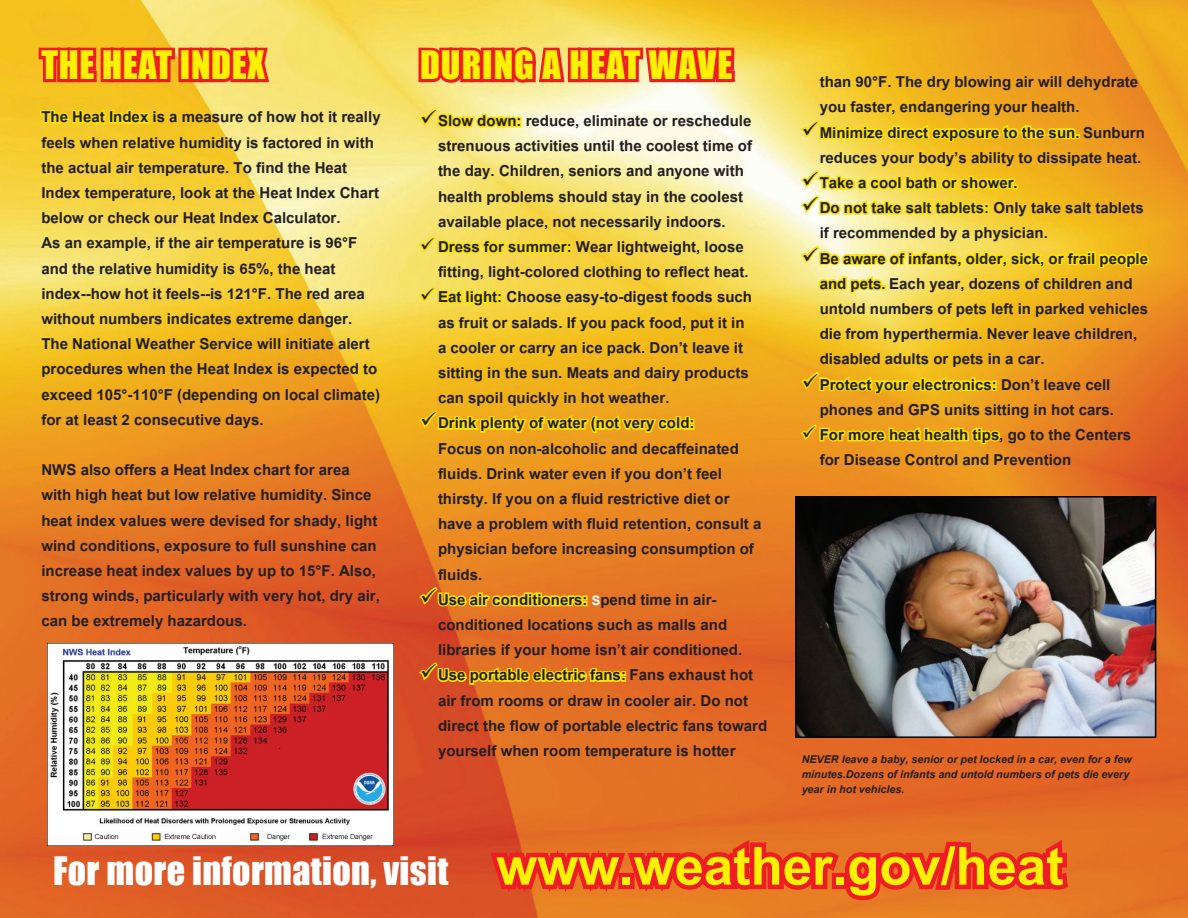
<style>
.page{position:relative;width:1188px;height:918px;background:#fff}
.page>*{position:absolute;margin:0;border:0;box-sizing:border-box;transform-origin:0 0}
.t1{font:36px "Impact";letter-spacing:.01em;color:#fff}
.subhead{font:36px "Impact";letter-spacing:.02em;color:#fff101}
.body{font:700 21px/25.2px "Utsaah";color:#231f20}
.subhead-2{font:italic 700 15px/15px "Utsaah";color:#231f20}
.s1{font-size:18px;color:#fff}
.s2{font-family:"Utsaah";font-weight:700;font-size:73.5px;color:#fff101}
</style>
<div class="page">
<img style="left:0;top:0;width:1188px;height:918px">
<svg style="left:36px;top:2px;width:142px;height:83px;background:#f28b28"></svg>
<div style="left:178px;top:48px;width:14px;height:34px;border:6px solid #ee1d23"></div>
<svg style="left:187px;top:24px;width:86px;height:78px;background:#f39955"></svg>
<svg style="left:39px;top:107px;width:115px;height:20px;background:#f6d318"></svg>
<svg style="left:484px;top:832px;width:589px;height:77px;background:#e84d23"></svg>
<div style="left:1091px;top:251px;width:5px;height:14px;border:3px solid #fae10e"></div>
<div style="left:1135px;top:251px;width:5px;height:14px;border:3px solid #fae10e"></div>
<svg style="left:1098px;top:252px;width:53px;height:18px"></svg>
<img style="left:47px;top:644px;width:346px;height:202px">
<img style="left:798px;top:499px;width:355px;height:236px">
<div style="left:795px;top:496px;width:361px;height:242px;border:2px solid #000"></div>
<svg style="left:415px;top:2px;width:323px;height:158px;background:#f6c37e"></svg>
<svg style="left:416px;top:234px;width:156px;height:36px;background:#f7dc42"></svg>
<svg style="left:416px;top:285px;width:86px;height:25px;background:#f7dd38"></svg>
<svg style="left:416px;top:408px;width:279px;height:29px;background:#f2ba18"></svg>
<svg style="left:416px;top:585px;width:172px;height:24px;background:#ec9e1b"></svg>
<svg style="left:416px;top:660px;width:210px;height:26px;background:#e9931c"></svg>
<svg style="left:798px;top:105px;width:282px;height:51px;background:#f3c428"></svg>
<svg style="left:798px;top:168px;width:220px;height:49px;background:#f7dd47"></svg>
<svg style="left:798px;top:244px;width:294px;height:51px;background:#f7dc4e"></svg>
<svg style="left:798px;top:370px;width:199px;height:38px;background:#f2b819"></svg>
<svg style="left:798px;top:422px;width:205px;height:24px;background:#f2b718"></svg>
<p class="subhead" style="left:41px;top:37px;width:225px">THE HEAT INDEX</p>
<p class="body" style="left:41px;top:106px;width:341px">The Heat Index is a measure of how hot it really feels when relative humidity is factored in with the actual air temperature. To find the Heat Index temperature, look at the Heat Index Chart below or check our Heat Index Calculator.<br>As an example, if the air temperature is 96°F and the relative humidity is 65%, the heat index--how hot it feels--is 121°F. The red area without numbers indicates extreme danger.<br>The National Weather Service will initiate alert procedures when the Heat Index is expected to exceed 105°-110°F (depending on local climate) for at least 2 consecutive days.</p>
<p class="body" style="left:41px;top:458px;width:340px">NWS also offers a Heat Index chart for area with high heat but low relative humidity. Since heat index values were devised for shady, light wind conditions, exposure to full sunshine can increase heat index values by up to 15°F. Also, strong winds, particularly with very hot, dry air, can be extremely hazardous.</p>
<p class="subhead" style="left:420px;top:37px;width:314px">DURING A HEAT WAVE</p>
<p class="body" style="left:438px;top:109px;width:316px">Slow down: reduce, eliminate or reschedule strenuous activities until the coolest time of the day. Children, seniors and anyone with health problems should stay in the coolest available place, not necessarily indoors.</p>
<p class="body" style="left:438px;top:235px;width:312px">Dress for summer: Wear lightweight, loose fitting, light-colored clothing to reflect heat.</p>
<p class="body" style="left:438px;top:286px;width:316px">Eat light: Choose easy-to-digest foods such as fruit or salads. If you pack food, put it in a cooler or carry an ice pack. Don’t leave it sitting in the sun. Meats and dairy products can spoil quickly in hot weather.</p>
<p class="body" style="left:438px;top:412px;width:325px">Drink plenty of water (not very cold:<br>Focus on non-alcoholic and decaffeinated fluids. Drink water even if you don’t feel thirsty. If you on a fluid restrictive diet or have a problem with fluid retention, consult a physician before increasing consumption of fluids.</p>
<p class="body" style="left:438px;top:588px;width:306px">Use air conditioners: <span class="s1">S</span>pend time in air&shy;conditioned locations such as malls and libraries if your home isn’t air conditioned.</p>
<p class="body" style="left:438px;top:664px;width:331px">Use portable electric fans: Fans exhaust hot air from rooms or draw in cooler air. Do not direct the flow of portable electric fans toward yourself when room temperature is hotter</p>
<p class="body" style="left:820px;top:70px;width:320px">than 90°F. The dry blowing air will dehydrate you faster, endangering your health.</p>
<p class="body" style="left:820px;top:121px;width:327px">Minimize direct exposure to the sun. Sunburn reduces your body’s ability to dissipate heat.</p>
<p class="body" style="left:820px;top:171px;width:200px">Take a cool bath or shower.</p>
<p class="body" style="left:820px;top:196px;width:326px">Do not take salt tablets: Only take salt tablets if recommended by a physician.</p>
<p class="body" style="left:820px;top:247px;width:330px">Be aware of infants, older, sick, or frail people and pets. Each year, dozens of children and untold numbers of pets left in parked vehicles die from hyperthermia. Never leave children, disabled adults or pets in a car.</p>
<p class="body" style="left:820px;top:373px;width:296px">Protect your electronics: Don’t leave cell phones and GPS units sitting in hot cars.</p>
<p class="body" style="left:820px;top:423px;width:313px">For more heat health tips, go to the Centers for Disease Control and Prevention</p>
<p class="subhead-2" style="left:802px;top:752px;width:332px">NEVER leave a baby, senior or pet locked in a car, even for a few minutes.Dozens of infants and untold numbers of pets die every year in hot vehicles.</p>
<p class="t1" style="left:53px;top:843px;width:1012px">For more information, visit <span class="s2">www.weather.gov/heat</span></p>
</div>
